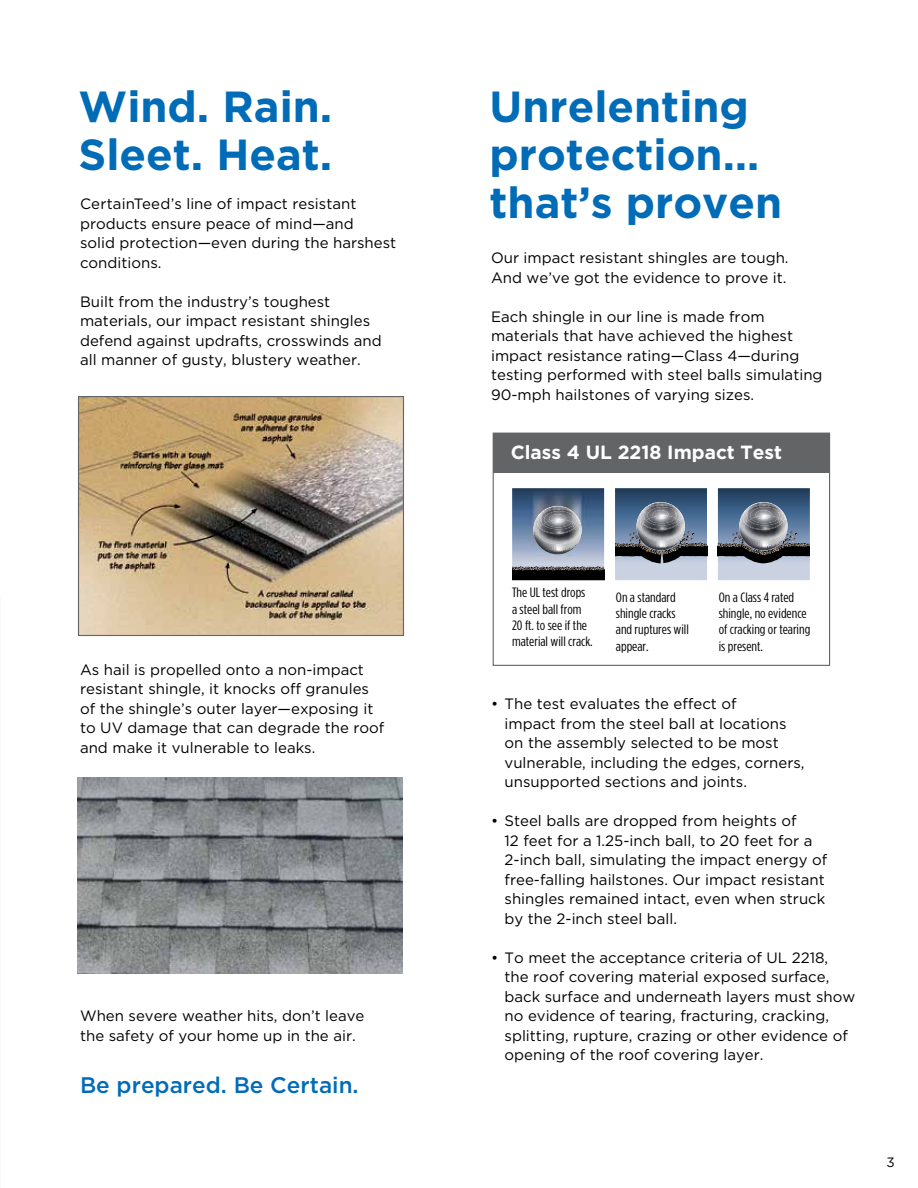
<style>
.page{position:relative;width:918px;height:1188px;background:#fff}
.page>*{position:absolute;margin:0;border:0;box-sizing:border-box;transform-origin:0 0}
.t1{font:700 43.5px/48px "Gotham";color:#006cb7}
.t2{font:500 22.5px "Gotham";color:#006cb7}
.t3{font:700 19.05px "Gotham";color:#fff}
.t4{font:15px/19.5px "Gotham";color:#000}
.t5{font:13.5px/16.2px "Gotham Condensed";color:#000;scale:1.1 1}
.t6{font:13.5px "Gotham";color:#000}
</style>
<div class="page">
<img style="left:78px;top:778px;width:325px;height:195px">
<div style="left:493px;top:433px;width:337px;height:233px;background:#fff;border:1px solid #636466"></div>
<div style="left:493px;top:433px;width:337px;height:40px;background:#636466"></div>
<svg style="left:512px;top:488px;width:92px;height:92px;background:#69778b"></svg>
<img style="left:549px;top:514px;width:16px;height:9px">
<svg style="left:615px;top:488px;width:92px;height:92px;background:#6d7c8e"></svg>
<img style="left:653px;top:510px;width:16px;height:9px">
<svg style="left:717px;top:488px;width:93px;height:92px;background:#6e7c8f"></svg>
<img style="left:755px;top:510px;width:16px;height:9px">
<img style="left:80px;top:398px;width:322px;height:236px">
<div style="left:78px;top:396px;width:326px;height:240px;border:1px solid #636466"></div>
<h1 class="t1" style="left:79px;top:82px;width:255px">Wind. Rain.<br>Sleet. Heat.</h1>
<p class="t4" style="left:80px;top:194px;width:318px">CertainTeed’s line of impact resistant products ensure peace of mind—and<br>solid protection—even during the harshest conditions.</p>
<p class="t4" style="left:80px;top:291px;width:303px">Built from the industry’s toughest materials, our impact resistant shingles defend against updrafts, crosswinds and all manner of gusty, blustery weather.</p>
<p class="t4" style="left:80px;top:660px;width:306px">As hail is propelled onto a non-impact resistant shingle, it knocks off granules of the shingle’s outer layer—exposing it to UV damage that can degrade the roof and make it vulnerable to leaks.</p>
<p class="t4" style="left:80px;top:1006px;width:286px">When severe weather hits, don’t leave the safety of your home up in the air.</p>
<h2 class="t2" style="left:80px;top:1071px;width:280px">Be prepared. Be Certain.</h2>
<h1 class="t1" style="left:490px;top:82px;width:294px">Unrelenting protection… that’s proven</h1>
<p class="t4" style="left:491px;top:248px;width:299px">Our impact resistant shingles are tough.<br>And we’ve got the evidence to prove it.</p>
<p class="t4" style="left:491px;top:306px;width:333px">Each shingle in our line is made from materials that have achieved the highest impact resistance rating—Class 4—during testing performed with steel balls simulating 90-mph hailstones of varying sizes.</p>
<p class="t3" style="left:511px;top:439px;width:273px">Class 4 UL 2218 Impact Test</p>
<p class="t5" style="left:512px;top:584px;width:75px">The UL test drops a steel ball from<br>20 ft. to see if the material will crack.</p>
<p class="t5" style="left:616px;top:589px;width:68px">On a standard shingle cracks and ruptures will appear.</p>
<p class="t5" style="left:719px;top:589px;width:85px">On a Class 4 rated shingle, no evidence of cracking or tearing is present.</p>
<p class="t4" style="left:505px;top:694px;width:302px;text-indent:-14px">• The test evaluates the effect of<br>impact from the steel ball at locations on the assembly selected to be most vulnerable, including the edges, corners, unsupported sections and joints.</p>
<p class="t4" style="left:505px;top:811px;width:324px;text-indent:-14px">• Steel balls are dropped from heights of<br>12 feet for a 1.25-inch ball, to 20 feet for a 2-inch ball, simulating the impact energy of free-falling hailstones. Our impact resistant shingles remained intact, even when struck by the 2-inch steel ball.</p>
<p class="t4" style="left:505px;top:948px;width:352px;text-indent:-14px">• To meet the acceptance criteria of UL 2218, the roof covering material exposed surface, back surface and underneath layers must show no evidence of tearing, fracturing, cracking, splitting, rupture, crazing or other evidence of opening of the roof covering layer.</p>
<p class="t6" style="left:886px;top:1153px;width:10px">3</p>
</div>
